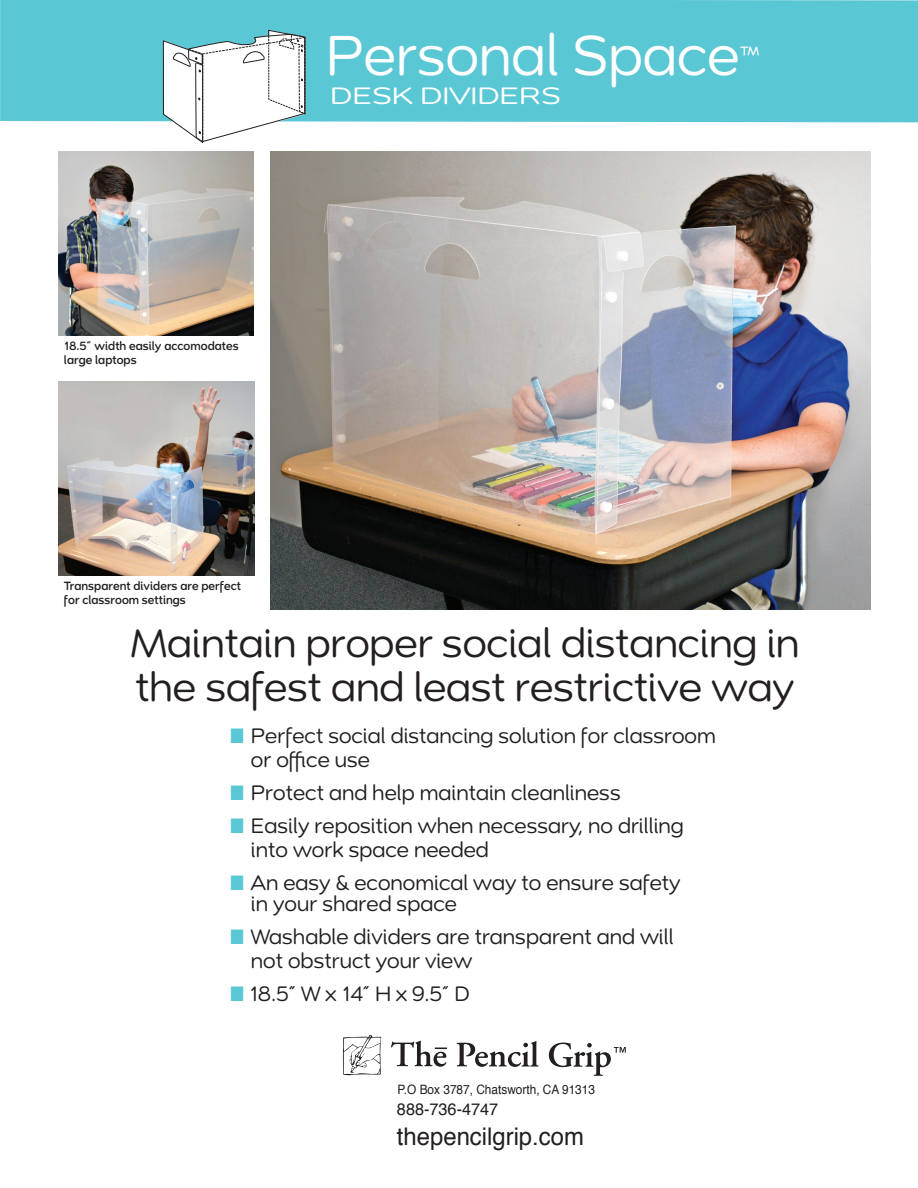
<style>
.page{position:relative;width:918px;height:1188px;background:#fff}
.page>*{position:absolute;margin:0;border:0;box-sizing:border-box;transform-origin:0 0}
.t1{font:56.4px "Montag";color:#fff;scale:.83 1}
.t2{font:39.9px/43.3px "Montag";letter-spacing:-.005em;color:#231f20;scale:.85 1}
.t3{font:24.3px "Helvetica";color:#231f20}
.t4{font:23.85px "Montag";color:#fff;scale:1.07 1}
.t5{font:22.05px "Montag";color:#fff;scale:.83 1}
.t6{font:21px/24px "Montag";color:#231f20;scale:.84 1}
.t7{font:16.65px "Helvetica";color:#231f20}
.t8{font:12.9px "Helvetica";color:#231f20;scale:.92 1}
.t9{font:700 12px/14.4px "Montag";color:#231f20;scale:.8 1}
.s1{color:#5ac7d4}
</style>
<div class="page">
<div style="left:0;top:0;width:918px;height:122px;background:#5ac7d4"></div>
<svg style="left:343px;top:1035px;width:38px;height:41px"></svg>
<svg style="left:457px;top:1041px;width:82px;height:26px"></svg>
<svg style="left:391px;top:1041px;width:56px;height:26px"></svg>
<svg style="left:549px;top:1043px;width:77px;height:33px"></svg>
<img style="left:58px;top:151px;width:196px;height:184px">
<img style="left:59px;top:381px;width:196px;height:195px">
<svg style="left:163px;top:29px;width:143px;height:114px"></svg>
<img style="left:270px;top:151px;width:601px;height:459px">
<h1 class="t1" style="left:326px;top:21px;width:500px">Personal Space</h1>
<p class="t5" style="left:740px;top:41px;width:26px">™</p>
<p class="t4" style="left:330px;top:81px;width:217px">DESK DIVIDERS</p>
<p class="t9" style="left:64px;top:340px;width:220px">18.5˝ width easily accomodates large laptops</p>
<p class="t9" style="left:64px;top:580px;width:223px">Transparent dividers are perfect for classroom settings</p>
<h2 class="t2" style="left:130px;top:624px;width:789px">Maintain proper social distancing in the safest and least restrictive way</h2>
<p class="t6" style="left:251px;top:725px;width:555px;text-indent:-20px"><span class="s1">■</span> Perfect social distancing solution for classroom or office use</p>
<p class="t6" style="left:230px;top:782px;width:466px"><span class="s1">■</span> Protect and help maintain cleanliness</p>
<p class="t6" style="left:251px;top:815px;width:517px;text-indent:-20px"><span class="s1">■</span> Easily reposition when necessary, no drilling into work space needed</p>
<p class="t6" style="left:251px;top:873px;width:513px;line-height:21px;text-indent:-20px"><span class="s1">■</span> An easy &amp; economical way to ensure safety in your shared space</p>
<p class="t6" style="left:251px;top:926px;width:505px;text-indent:-20px"><span class="s1">■</span> Washable dividers are transparent and will not obstruct your view</p>
<p class="t6" style="left:230px;top:983px;width:286px"><span class="s1">■</span> 18.5˝ W x 14˝ H x 9.5˝ D</p>
<p class="t8" style="left:397px;top:1079px;width:216px">P.O Box 3787, Chatsworth, CA 91313</p>
<p class="t7" style="left:397px;top:1096px;width:103px">888-736-4747</p>
<p class="t3" style="left:397px;top:1117px;width:189px">thepencilgrip.com</p>
</div>
